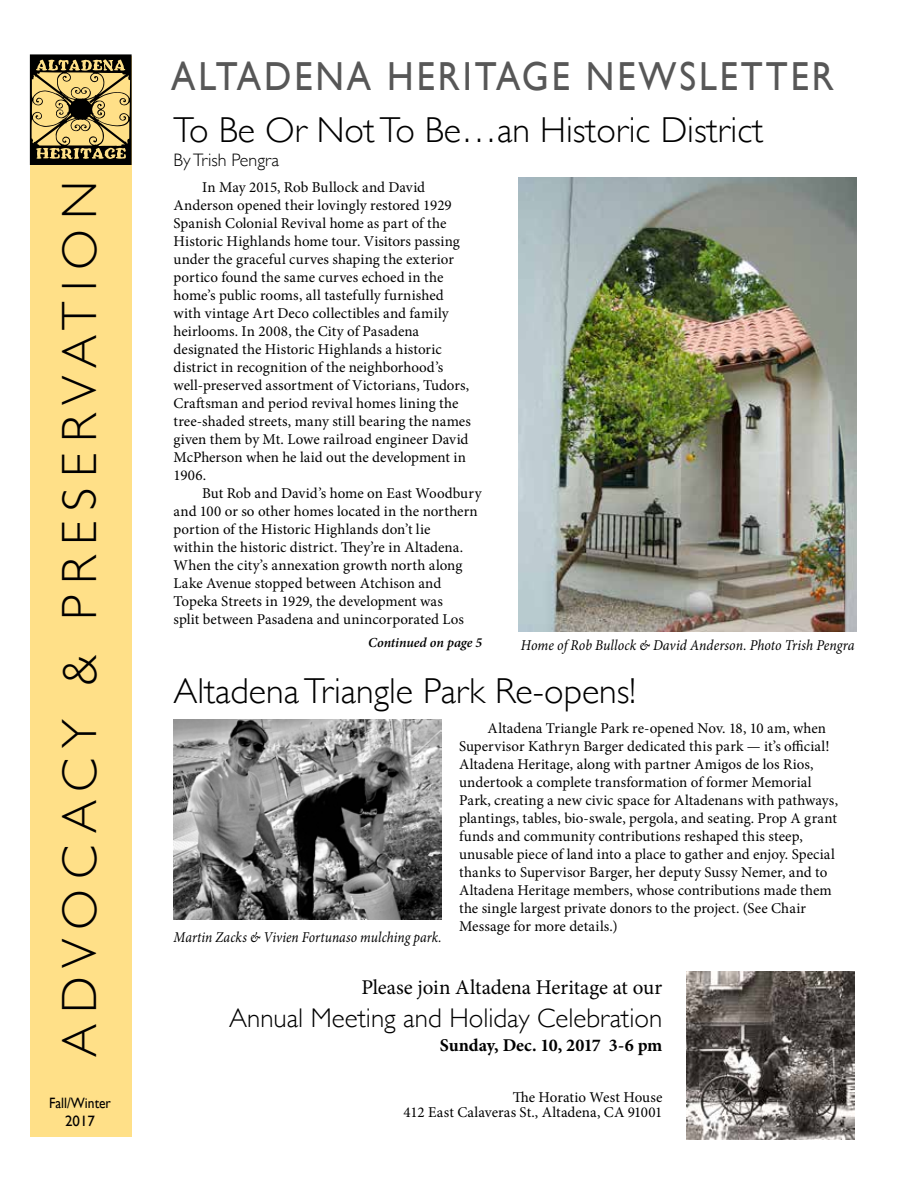
<style>
.page{position:relative;width:918px;height:1188px;background:#fff}
.page>*{position:absolute;margin:0;border:0;box-sizing:border-box;transform-origin:0 0}
.t1{font:300 49.5px "Gill Sans";letter-spacing:.21em;color:#000}
.t2{font:40.5px "Gill Sans";letter-spacing:.08em;color:#575757;scale:.9 1}
.t3{font:300 36px "Gill Sans";color:#000}
.t4{font:300 27px "Gill Sans";color:#000}
.t5{font:21px "Minion Pro";letter-spacing:-.005em;color:#000}
.t6{font:700 18px "Minion Pro";letter-spacing:-.01em;color:#000}
.t7{font:300 18px "Gill Sans";color:#000}
.t8{font:15px/18px "Minion Pro";letter-spacing:.005em;color:#000}
.t9{font:italic 15px "Minion Pro";letter-spacing:.005em;color:#000;scale:.92 1}
.t10{font:italic 15px "Minion Pro";letter-spacing:.005em;color:#000;scale:.9 1}
.t11{font:15px/18px "Gill Sans";color:#000;text-align:center;scale:.9 1}
.t12{font:italic 600 13.8px "Minion Pro";letter-spacing:-.005em;color:#000}
</style>
<div class="page">
<div style="left:30px;top:56px;width:102px;height:1081px;background:#ffe088"></div>
<svg style="left:30px;top:54px;width:102px;height:111px"></svg>
<img style="left:519px;top:177px;width:337px;height:454px">
<img style="left:687px;top:972px;width:168px;height:168px">
<img style="left:174px;top:720px;width:267px;height:200px">
<h1 class="t1" style="left:41px;top:1057px;width:877px;rotate:-90deg">ADVOCACY &amp; PRESERVATION</h1>
<p class="t11" style="left:49px;top:1094px;width:70px">Fall/Winter<br>2017</p>
<h2 class="t2" style="left:171px;top:52px;width:738px">ALTADENA HERITAGE NEWSLETTER</h2>
<h3 class="t3" style="left:174px;top:102px;width:591px">To Be Or Not To Be…an Historic District</h3>
<p class="t7" style="left:174px;top:146px;width:107px">By Trish Pengra</p>
<p class="t8" style="left:174px;top:178px;width:299px;text-indent:28px">In May 2015, Rob Bullock and David Anderson opened their lovingly restored 1929<br>Spanish Colonial Revival home as part of the Historic Highlands home tour. Visitors passing under the graceful curves shaping the exterior portico found the same curves echoed in the home’s public rooms, all tastefully furnished with vintage Art Deco collectibles and family heirlooms. In 2008, the City of Pasadena designated the Historic Highlands a historic district in recognition of the neighborhood’s well-preserved assortment of Victorians, Tudors, Craftsman and period revival homes lining the tree-shaded streets, many still bearing the names given them by Mt. Lowe railroad engineer David McPherson when he laid out the development in 1906.</p>
<p class="t8" style="left:174px;top:484px;width:310px;text-indent:28px">But Rob and David’s home on East Woodbury and 100 or so other homes located in the northern portion of the Historic Highlands don’t lie<br>within the historic district. They’re in Altadena.<br>When the city’s annexation growth north along Lake Avenue stopped between Atchison and Topeka Streets in 1929, the development was<br>split between Pasadena and unincorporated Los</p>
<p class="t12" style="left:368px;top:633px;width:116px">Continued on page 5</p>
<p class="t9" style="left:521px;top:635px;width:364px">Home of Rob Bullock &amp; David Anderson. Photo Trish Pengra</p>
<h3 class="t3" style="left:174px;top:663px;width:464px">Altadena Triangle Park Re-opens!</h3>
<p class="t10" style="left:174px;top:926px;width:299px">Martin Zacks &amp; Vivien Fortunaso mulching park.</p>
<p class="t8" style="left:459px;top:719px;width:381px;text-indent:28px">Altadena Triangle Park re-opened Nov. 18, 10 am, when Supervisor Kathryn Barger dedicated this park — it’s official!<br>Altadena Heritage, along with partner Amigos de los Rios, undertook a complete transformation of former Memorial Park, creating a new civic space for Altadenans with pathways, plantings, tables, bio-swale, pergola, and seating. Prop A grant funds and community contributions reshaped this steep, unusable piece of land into a place to gather and enjoy. Special thanks to Supervisor Barger, her deputy Sussy Nemer, and to Altadena Heritage members, whose contributions made them the single largest private donors to the project. (See Chair Message for more details.)</p>
<h3 class="t5" style="left:361px;top:973px;width:302px">Please join Altadena Heritage at our</h3>
<h3 class="t4" style="left:229px;top:996px;width:435px">Annual Meeting and Holiday Celebration</h3>
<p class="t6" style="left:440px;top:1032px;width:224px">Sunday, Dec. 10, 2017 3-6 pm</p>
<p class="t8" style="left:404px;top:1089px;width:260px;line-height:15px;text-align:right">The Horatio West House<br>412 East Calaveras St., Altadena, CA 91001</p>
</div>
